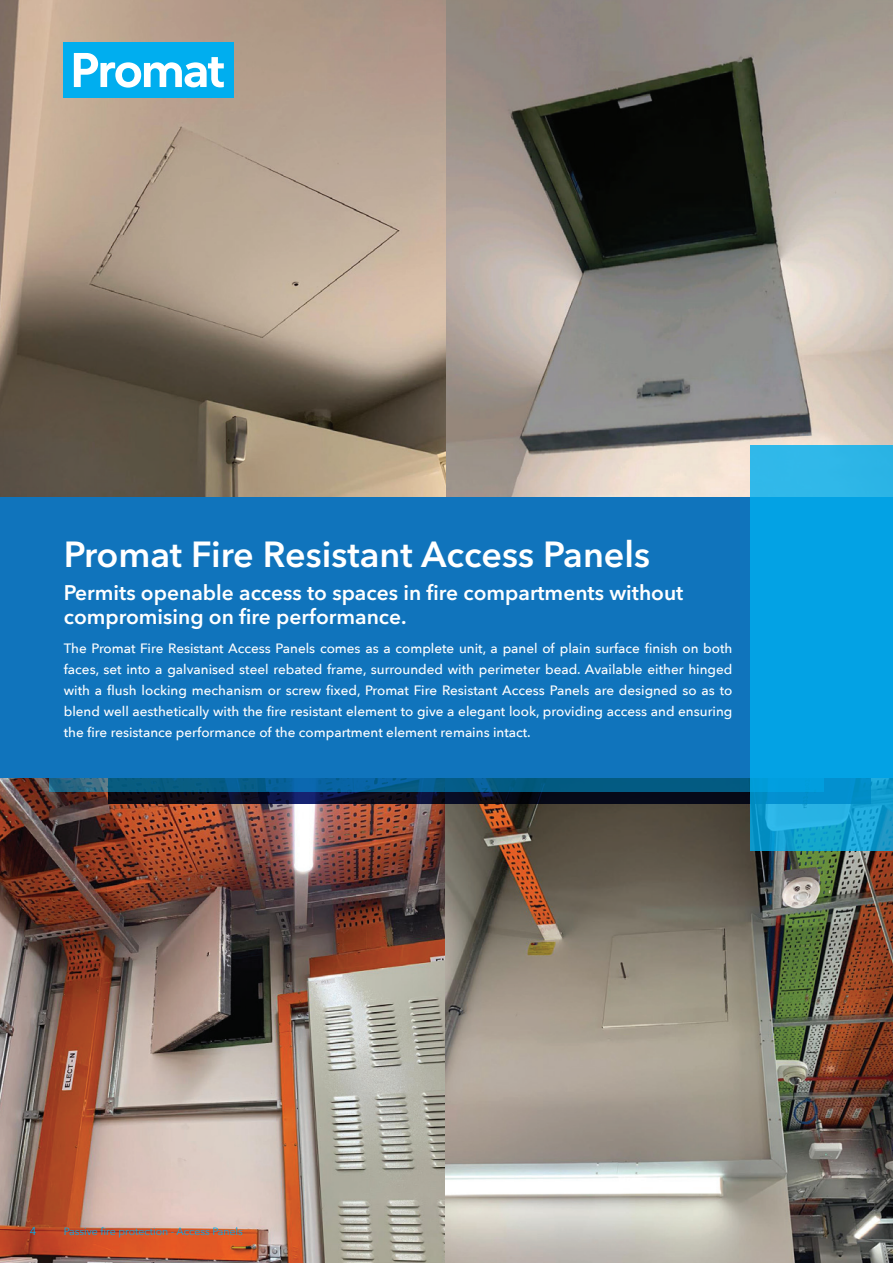
<style>
.page{position:relative;width:893px;height:1263px;background:#fff}
.page>*{position:absolute;margin:0;border:0;box-sizing:border-box;transform-origin:0 0}
.t1{font:600 36px "Avenir Next W1 G";color:#fff}
.t2{font:600 21px/24px "Avenir Next W1 G";color:#fff}
.t3{font:500 13.5px/21px "Avenir Next";color:#fff;text-align:justify}
.t4{font:11.25px "Avenir Next";color:#00aeef}
.t5{font:10.5px "Avenir Next";color:#00aeef}
</style>
<div class="page">
<img style="left:0;top:0;width:446px;height:497px">
<img style="left:0;top:778px;width:893px;height:485px">
<img style="left:446px;top:0;width:447px;height:497px">
<div style="left:64px;top:43px;width:170px;height:55px;background:#00aeef"></div>
<svg style="left:74px;top:53px;width:150px;height:35px"></svg>
<div style="left:0;top:497px;width:893px;height:281px;background:#1074bc"></div>
<svg style="left:108px;top:791px;width:642px;height:12px;background:#0a1329"></svg>
<svg style="left:750px;top:446px;width:143px;height:404px;background:#0ba4e1"></svg>
<svg style="left:49px;top:778px;width:775px;height:13px;background:#086491"></svg>
<h1 class="t1" style="left:64px;top:533px;width:588px">Promat Fire Resistant Access Panels</h1>
<h2 class="t2" style="left:64px;top:580px;width:621px">Permits openable access to spaces in fire compartments without compromising on fire performance.</h2>
<p class="t3" style="left:64px;top:638px;width:670px">The Promat Fire Resistant Access Panels comes as a complete unit, a panel of plain surface finish on both faces, set into a galvanised steel rebated frame, surrounded with perimeter bead. Available either hinged with a flush locking mechanism or screw fixed, Promat Fire Resistant Access Panels are designed so as to blend well aesthetically with the fire resistant element to give a elegant look, providing access and ensuring the fire resistance performance of the compartment element remains intact.</p>
<p class="t4" style="left:30px;top:1222px;width:8px">4</p>
<p class="t5" style="left:64px;top:1223px;width:181px">Passive fire protection - Access Panels</p>
</div>
